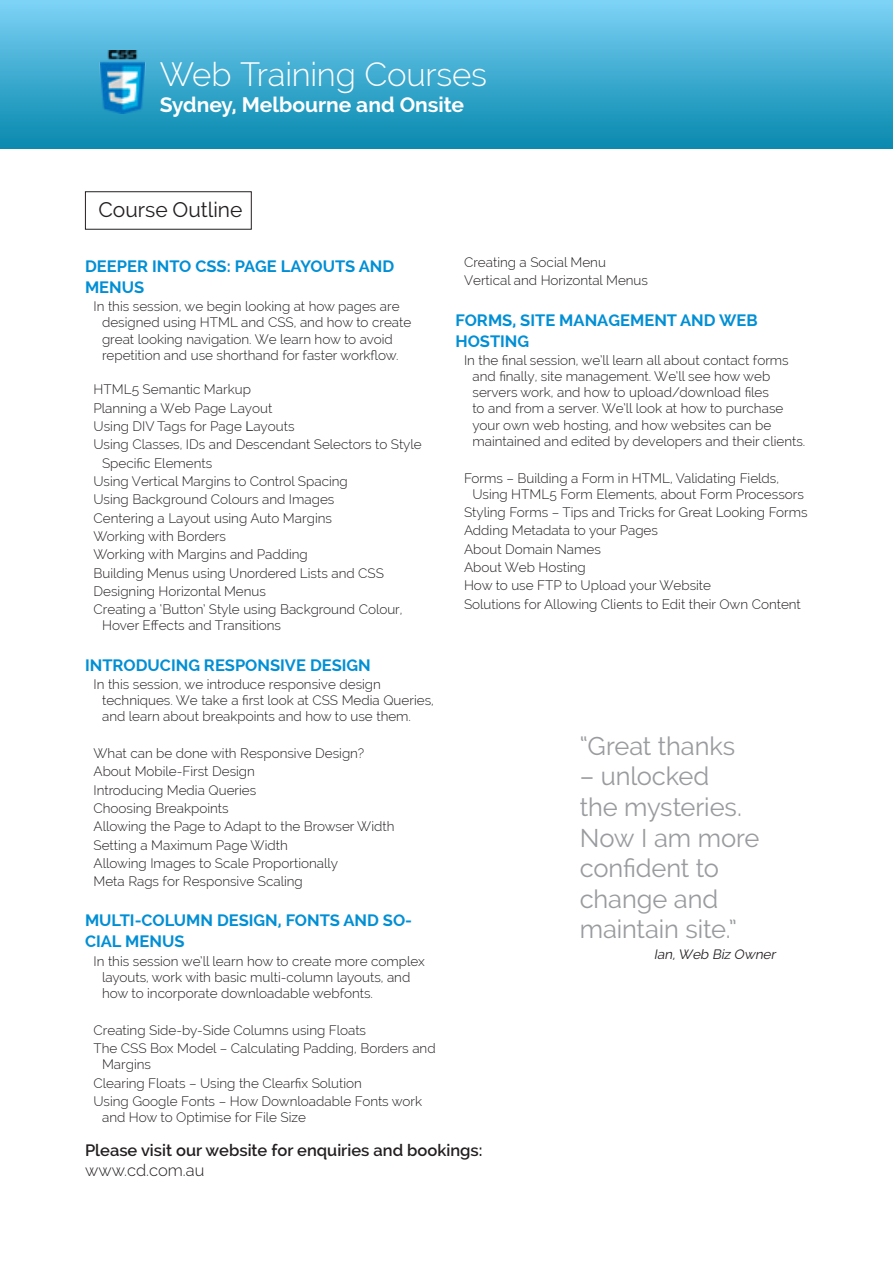
<style>
.page{position:relative;width:893px;height:1263px;background:#fff}
.page>*{position:absolute;margin:0;border:0;box-sizing:border-box;transform-origin:0 0}
.main_header{font:300 33px "Raleway";letter-spacing:-.01em;color:#fff}
.Testimonial{font:25.5px/30.6px "Raleway";letter-spacing:-.005em;color:#999b9e}
.main_header-2{font:700 21px "Raleway";color:#fff}
.subhead_1{font:21px "Raleway";color:#231f20}
.subhead_2_small{font:700 16.5px/21px "Raleway";color:#008fd5}
.t1{font:600 16.5px "Raleway";color:#231f20}
.t2{font:300 16.5px "Raleway";color:#231f20}
.outline_item{font:300 13.5px/16.2px "Raleway";color:#231f20}
.Testimonial_byline{font:italic 13.5px "Raleway";color:#231f20}
.s1{font-weight:400}
</style>
<div class="page">
<div style="left:0;top:0;width:893px;height:149px;background:linear-gradient(to bottom,#7dd2f6,#0788ad)"></div>
<div style="left:85px;top:191px;width:167px;height:39px;border:1px solid #231f20"></div>
<img style="left:89px;top:51px;width:66px;height:63px">
<p class="main_header" style="left:160px;top:56px;width:329px">Web Training Courses</p>
<p class="main_header-2" style="left:160px;top:92px;width:306px">Sydney, Melbourne and Onsite</p>
<p class="subhead_1" style="left:99px;top:198px;width:145px">Course Outline</p>
<p class="subhead_2_small" style="left:85px;top:256px;width:311px">DEEPER INTO CSS: PAGE LAYOUTS AND<br>MENUS</p>
<p class="outline_item" style="left:102px;top:298px;width:311px;text-indent:-9px">In this session, we begin looking at how pages are designed using HTML and CSS, and how to create great looking navigation. We learn how to avoid repetition and use shorthand for faster workflow.</p>
<p class="outline_item" style="left:94px;top:381px;width:159px">HTML5 Semantic Markup</p>
<p class="outline_item" style="left:94px;top:400px;width:180px">Planning a Web Page Layout</p>
<p class="outline_item" style="left:94px;top:418px;width:203px">Using DIV Tags for Page <span class="s1">L</span>ayouts</p>
<p class="outline_item" style="left:94px;top:436px;width:330px">Using Classes, IDs and Descendant Selectors to Style</p>
<p class="outline_item" style="left:102px;top:455px;width:112px">Specific Elements</p>
<p class="outline_item" style="left:94px;top:473px;width:256px">Using Vertical Margins to Control Spacing</p>
<p class="outline_item" style="left:94px;top:491px;width:242px">Using Background Colours and Images</p>
<p class="outline_item" style="left:94px;top:510px;width:240px">Centering a Layout using Auto Margins</p>
<p class="outline_item" style="left:94px;top:528px;width:134px">Working with Borders</p>
<p class="outline_item" style="left:94px;top:546px;width:216px">Working with Margins and Padding</p>
<p class="outline_item" style="left:94px;top:565px;width:292px">Building Menus using Unordered Lists and CSS</p>
<p class="outline_item" style="left:94px;top:583px;width:174px">Designing Horizontal Menus</p>
<p class="outline_item" style="left:94px;top:601px;width:310px">Creating a ‘Button’ Style using Background Colour,</p>
<p class="outline_item" style="left:102px;top:617px;width:181px">Hover Effects and Transitions</p>
<p class="subhead_2_small" style="left:85px;top:654px;width:287px">INTRODUCING RESPONSIVE DESIGN</p>
<p class="outline_item" style="left:102px;top:676px;width:333px;text-indent:-9px">In this session, we introduce responsive design techniques. We take a first look at CSS Media Queries, and learn about breakpoints and how to use them.</p>
<p class="outline_item" style="left:94px;top:745px;width:272px">What can be done with Responsive Design?</p>
<p class="outline_item" style="left:94px;top:763px;width:163px">About Mobile-First Design</p>
<p class="outline_item" style="left:94px;top:782px;width:164px">Introducing Media Queries</p>
<p class="outline_item" style="left:94px;top:800px;width:137px">Choosing Breakpoints</p>
<p class="outline_item" style="left:94px;top:818px;width:302px">Allowing the Page to Adapt to the Browser Width</p>
<p class="outline_item" style="left:94px;top:837px;width:196px">Setting a Maximum Page Width</p>
<p class="outline_item" style="left:94px;top:855px;width:246px">Allowing Images to Scale Proportionally</p>
<p class="outline_item" style="left:94px;top:873px;width:211px">Meta Rags for Responsive Scaling</p>
<p class="subhead_2_small" style="left:85px;top:910px;width:329px">MULTI-COLUMN DESIGN, FONTS AND SO-<br>CIAL MENUS</p>
<p class="outline_item" style="left:102px;top:953px;width:324px;text-indent:-9px">In this session we’ll learn how to create more complex layouts, work with basic multi-column layouts, and how to incorporate downloadable webfonts.</p>
<p class="outline_item" style="left:94px;top:1022px;width:274px">Creating Side-by-Side Columns using Floats</p>
<p class="outline_item" style="left:102px;top:1040px;width:335px;text-indent:-9px">The CSS Box Model – Calculating Padding, Borders and<br>Margins</p>
<p class="outline_item" style="left:94px;top:1075px;width:270px">Clearing Floats – Using the Clearfix Solution</p>
<p class="outline_item" style="left:102px;top:1093px;width:322px;text-indent:-9px">Using Google Fonts – How Downloadable Fonts work and How to Optimise for File Size</p>
<p class="outline_item" style="left:464px;top:254px;width:143px">Creating a Social Menu</p>
<p class="outline_item" style="left:464px;top:272px;width:186px">Vertical and Horizontal Menus</p>
<p class="subhead_2_small" style="left:455px;top:309px;width:304px">FORMS, SITE MANAGEMENT AND WEB<br>HOSTING</p>
<p class="outline_item" style="left:472px;top:352px;width:334px;text-indent:-9px">In the final session, we’ll learn all about contact forms and finally, site management. We’ll see how web servers work, and how to upload/download files<br>to and from a server. We’ll look at how to purchase your own web hosting, and how websites can be maintained and edited by developers and their clients.</p>
<p class="outline_item" style="left:472px;top:470px;width:333px;text-indent:-9px">Forms – Building a Form in HTML, Validating Fields,<br>Using HTML5 Form Elements, about Form Processors</p>
<p class="outline_item" style="left:464px;top:504px;width:345px">Styling Forms – Tips and Tricks for Great Looking Forms</p>
<p class="outline_item" style="left:464px;top:522px;width:195px">Adding Metadata to your Pages</p>
<p class="outline_item" style="left:464px;top:541px;width:138px">About Domain Names</p>
<p class="outline_item" style="left:464px;top:559px;width:123px">About Web Hosting</p>
<p class="outline_item" style="left:464px;top:577px;width:249px">How to use FTP to Upload your Website</p>
<p class="outline_item" style="left:464px;top:596px;width:338px">Solutions for Allowing Clients to Edit their Own Content</p>
<p class="Testimonial" style="left:580px;top:730px;width:157px">“Great thanks</p>
<p class="Testimonial" style="left:580px;top:761px;width:181px">– unlocked<br>the mysteries.<br>Now I am more confident to change and maintain site.”</p>
<p class="Testimonial_byline" style="left:654px;top:947px;width:126px">Ian,Web Biz Owner</p>
<p class="t1" style="left:85px;top:1140px;width:399px">Please visit our website for enquiries and bookings:</p>
<p class="t2" style="left:85px;top:1160px;width:121px">www.cd.com.au</p>
</div>
